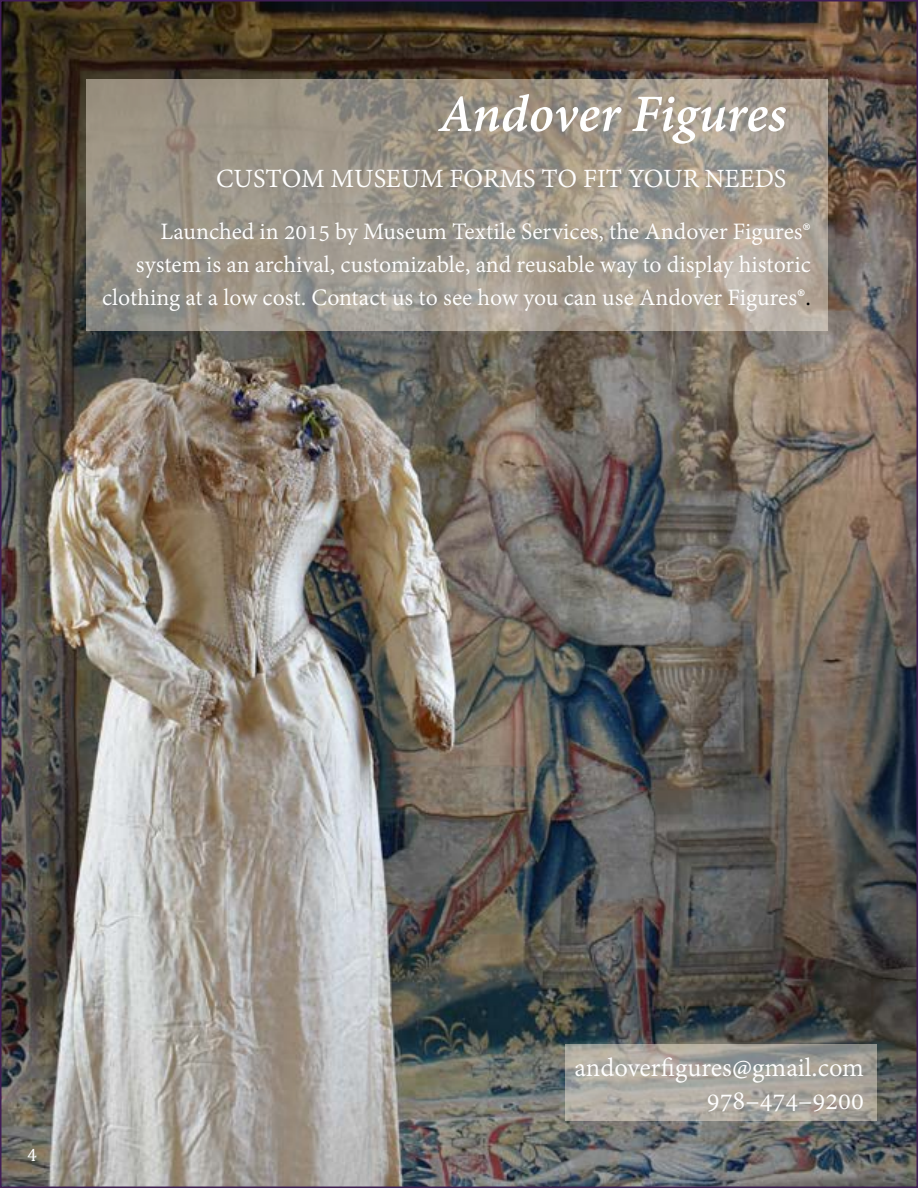
<style>
.page{position:relative;width:918px;height:1188px;background:#fff}
.page>*{position:absolute;margin:0;border:0;box-sizing:border-box;transform-origin:0 0}
.t1{font:italic 700 57px "Adobe Devanagari";letter-spacing:-.005em;color:#fff}
.t2{font:28.5px/33px "Adobe Devanagari";color:#fff;text-align:right}
.t3{font:25.5px/33px "Adobe Devanagari";color:#fff;text-align:right}
.t4{font:18px "Cambria";color:#fff}
.s1{color:#000}
</style>
<div class="page">
<img style="left:3px;top:3px;width:912px;height:1182px">
<svg style="left:87px;top:79px;width:741px;height:252px;background:#a0988c"></svg>
<svg style="left:565px;top:1044px;width:312px;height:76px;background:#a8a59d"></svg>
<h1 class="t1" style="left:439px;top:81px;width:349px">Andover Figures</h1>
<p class="t2" style="left:216px;top:164px;width:572px">CUSTOM MUSEUM FORMS TO FIT YOUR NEEDS</p>
<p class="t3" style="left:102px;top:217px;width:710px">Launched in 2015 by Museum Textile Services, the Andover Figures® system is an archival, customizable, and reusable way to display historic clothing at a low cost. Contact us to see how you can use Andover Figures®<span class="s1">.</span></p>
<p class="t4" style="left:27px;top:1144px;width:11px">4</p>
<p class="t2" style="left:575px;top:1054px;width:291px">andoverfigures@gmail.com<br>978–474–9200</p>
</div>
